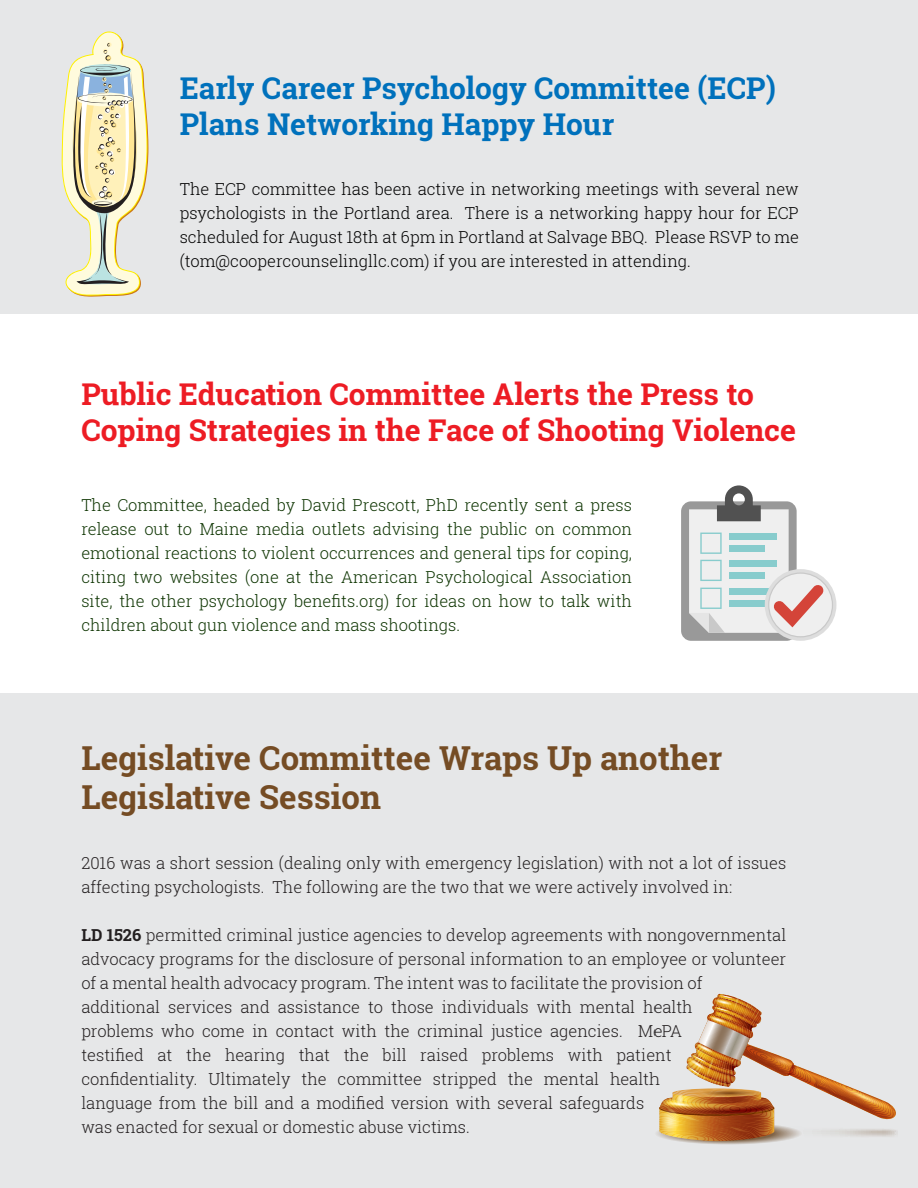
<style>
.page{position:relative;width:918px;height:1188px;background:#fff}
.page>*{position:absolute;margin:0;border:0;box-sizing:border-box;transform-origin:0 0}
.t1{font:700 33px/39.6px "Roboto Slab";color:#754c24}
.t2{font:700 30px/36px "Roboto Slab";color:#ed1c24}
.t3{font:700 30px/36px "Roboto Slab";color:#0071bc}
.t4{font:300 16.5px/24px "Roboto Slab";color:#231f20}
.t5{font:300 16.5px/24px "Roboto Slab";color:#0d3400;text-align:justify}
.t6{font:300 16.5px/24px "Roboto Slab";color:#000;text-align:justify}
.s1{font-weight:700}
</style>
<div class="page">
<div style="left:0;top:693px;width:918px;height:495px;background:#e6e7e8"></div>
<div style="left:0;top:0;width:918px;height:313px;background:#e6e7e8"></div>
<svg style="left:61px;top:31px;width:88px;height:266px"></svg>
<div style="left:681px;top:501px;width:116px;height:140px;background:#999;border-radius:10px"></div>
<div style="left:765px;top:569px;width:71px;height:72px;background:#ddd;border-radius:50%"></div>
<svg style="left:689px;top:485px;width:144px;height:152px"></svg>
<svg style="left:651px;top:1121px;width:153px;height:24px"></svg>
<svg style="left:659px;top:994px;width:238px;height:148px"></svg>
<h2 class="t3" style="left:180px;top:70px;width:598px">Early Career Psychology Committee (ECP)<br>Plans Networking Happy Hour</h2>
<p class="t6" style="left:180px;top:177px;width:621px">The ECP committee has been active in networking meetings with several new psychologists in the Portland area. There is a networking happy hour for ECP scheduled for August 18th at 6pm in Portland at Salvage BBQ. Please RSVP to me (tom@coopercounselingllc.com) if you are interested in attending.</p>
<h2 class="t2" style="left:81px;top:375px;width:716px">Public Education Committee Alerts the Press to<br>Coping Strategies in the Face of Shooting Violence</h2>
<p class="t5" style="left:81px;top:492px;width:552px">The Committee, headed by David Prescott, PhD recently sent a press release out to Maine media outlets advising the public on common emotional reactions to violent occurrences and general tips for coping, citing two websites (one at the American Psychological Association site, the other psychology benefits.org) for ideas on how to talk with children about gun violence and mass shootings.</p>
<h1 class="t1" style="left:81px;top:738px;width:642px">Legislative Committee Wraps Up another<br>Legislative Session</h1>
<p class="t4" style="left:81px;top:851px;width:707px">2016 was a short session (dealing only with emergency legislation) with not a lot of issues affecting psychologists. The following are the two that we were actively involved in:</p>
<p class="t4" style="left:81px;top:923px;width:706px"><span class="s1">LD 1526</span> permitted criminal justice agencies to develop agreements with nongovernmental advocacy programs for the disclosure of personal information to an employee or volunteer of a mental health advocacy program. The intent was to facilitate the provision of<br>additional services and assistance to those individuals with mental health<br>problems who come in contact with the criminal justice agencies. MePA<br>testified at the hearing that the bill raised problems with patient confidentiality. Ultimately the committee stripped the mental health<br>language from the bill and a modified version with several safeguards<br>was enacted for sexual or domestic abuse victims.</p>
</div>
